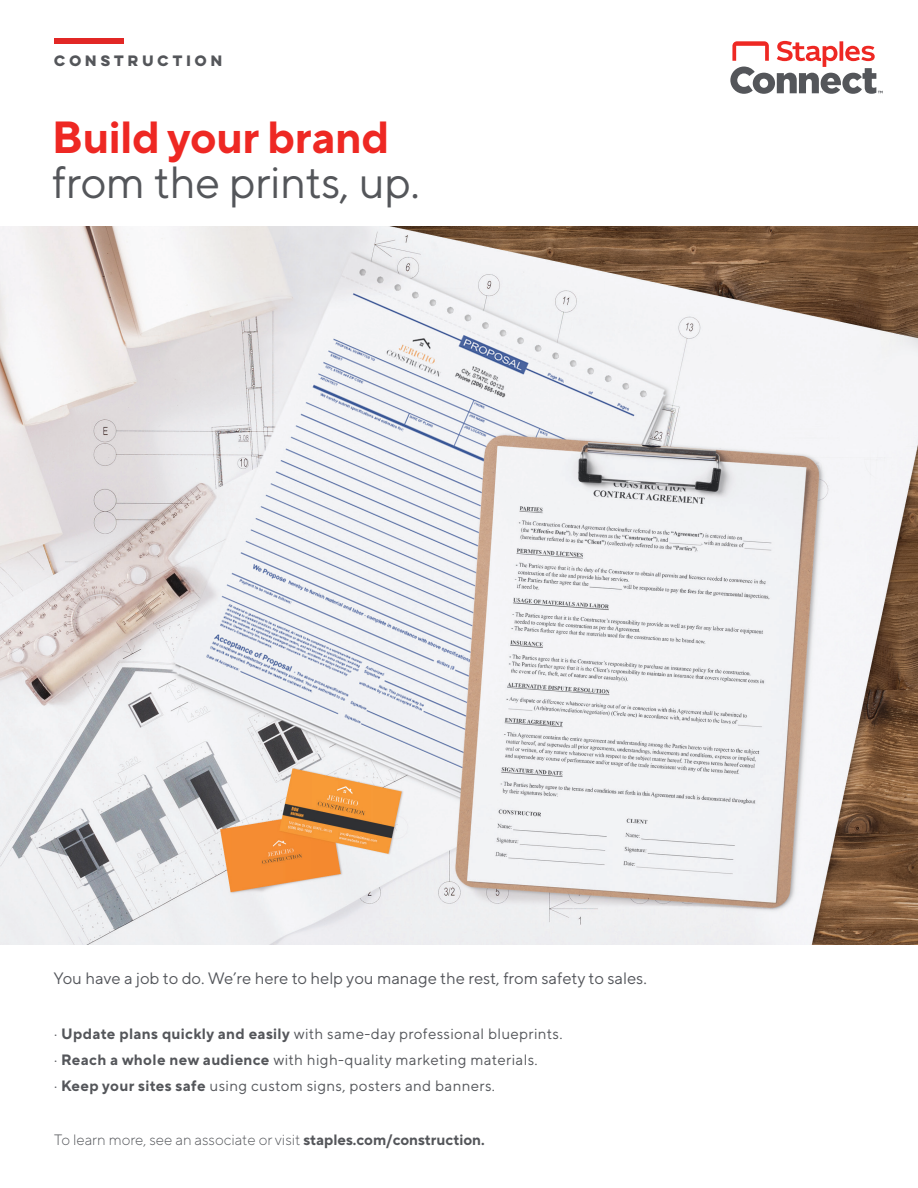
<style>
.page{position:relative;width:918px;height:1188px;background:#fff}
.page>*{position:absolute;margin:0;border:0;box-sizing:border-box;transform-origin:0 0}
.t1{font:45px "Staples Norms Pro";letter-spacing:-.01em;color:#54565a}
.t2{font:700 45px "Staples Norms Pro";letter-spacing:-.01em;color:#ee2823}
.t3{font:16.5px "Staples Norms Pro";color:#54565b}
.t4{font:15px/26px "Staples Norms Pro";letter-spacing:.025em;color:#54565a}
.t5{font:300 15px "Staples Norms Pro";color:#54565a}
.t6{font:700 13.5px "Staples Lulo Clean One";letter-spacing:.075em;color:#54565a}
.s1{font-weight:700}
</style>
<div class="page">
<img style="left:0;top:226px;width:918px;height:719px">
<svg style="left:730px;top:41px;width:153px;height:53px"></svg>
<div style="left:54px;top:39px;width:70px;height:5px;background:#e22725"></div>
<p class="t6" style="left:54px;top:50px;width:172px">CONSTRUCTION</p>
<h1 class="t2" style="left:52px;top:104px;width:339px">Build your brand</h1>
<h1 class="t1" style="left:52px;top:149px;width:370px">from the prints, up.</h1>
<p class="t3" style="left:54px;top:966px;width:595px">You have a job to do. We’re here to help you manage the rest, from safety to sales.</p>
<p class="t4" style="left:54px;top:1019px;width:510px">· <span class="s1">Update plans quickly and easily</span> with same-day professional blueprints. · <span class="s1">Reach a whole new audience</span> with high-quality marketing materials.<br>· <span class="s1">Keep your sites safe</span> using custom signs, posters and banners.</p>
<p class="t5" style="left:54px;top:1129px;width:432px">To learn more, see an associate or visit <span class="s1">staples.com/construction.</span></p>
</div>
